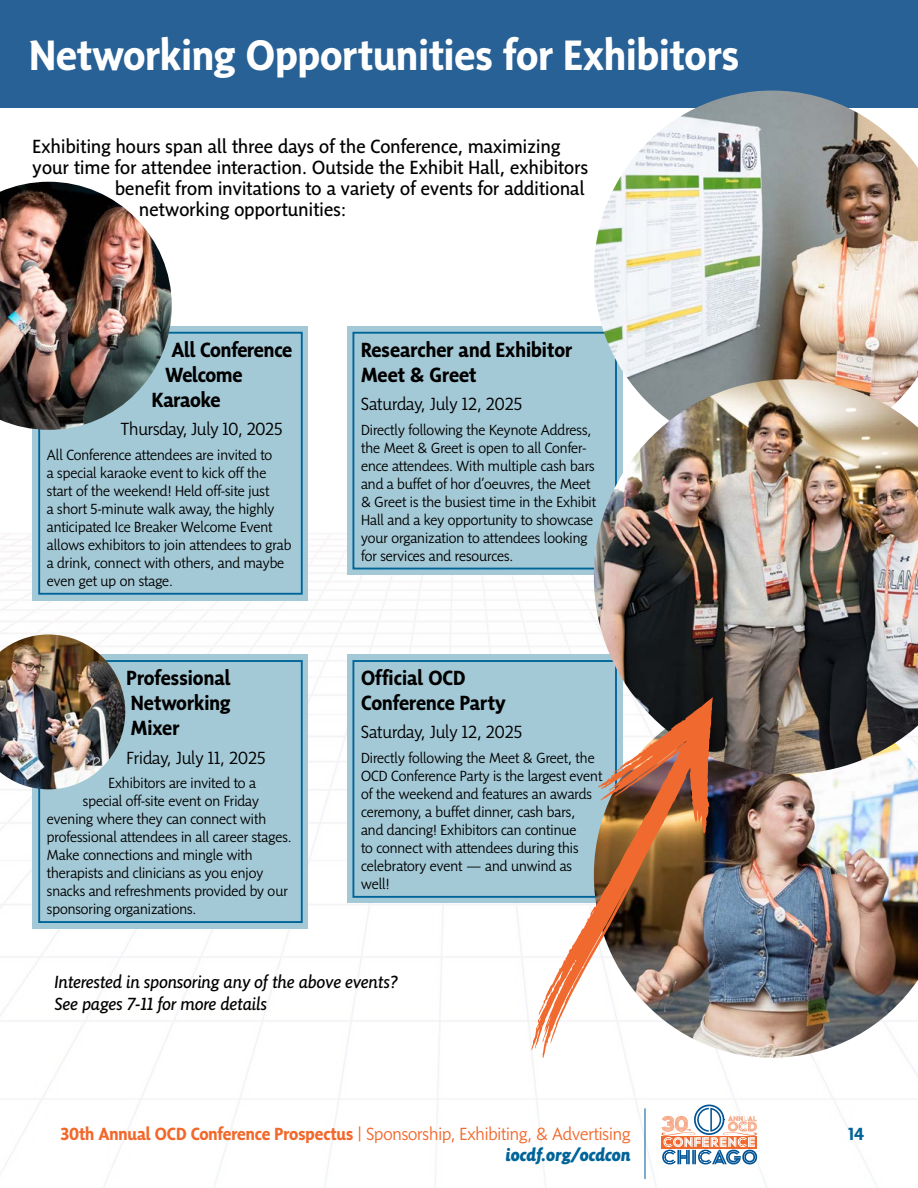
<style>
.page{position:relative;width:918px;height:1188px;background:#fff}
.page>*{position:absolute;margin:0;border:0;box-sizing:border-box;transform-origin:0 0}
.t1{font:700 46.5px "Sensibility";letter-spacing:-.005em;color:#fff}
.t2{font:700 43.5px "Sensibility";color:#fff}
.t3{font:700 21px/25.2px "Sensibility";color:#000}
.t4{font:19.5px "Sensibility";letter-spacing:.01em;color:#000}
.t5{font:300 18px "Sensibility";color:#000}
.t6{font:300 18px "Sensibility";letter-spacing:-.005em;color:#f2682b}
.t7{font:italic 18px/21.6px "Sensibility";color:#000}
.t8{font:italic 800 18px "Sensibility";color:#006499}
.t9{font:700 18px "Sense";color:#006499}
.t10{font:300 15px/18px "Sensibility";color:#000}
.s1{font-weight:700}
</style>
<div class="page">
<img style="left:0;top:497px;width:918px;height:691px">
<hr style="left:645px;top:1108px;width:1px;height:71px;background:#005494">
<svg style="left:662px;top:1105px;width:95px;height:59px"></svg>
<div style="left:0;top:0;width:918px;height:107px;background:#286195"></div>
<div style="left:33px;top:326px;width:275px;height:274px;background:#a4c9d6"></div>
<div style="left:38px;top:332px;width:265px;height:263px;border:2px solid #006499"></div>
<div style="left:347px;top:326px;width:276px;height:249px;background:#a4c9d6"></div>
<div style="left:352px;top:332px;width:265px;height:237px;border:2px solid #006499"></div>
<div style="left:347px;top:654px;width:276px;height:249px;background:#a4c9d6"></div>
<div style="left:352px;top:660px;width:265px;height:238px;border:2px solid #006499"></div>
<img style="left:0;top:182px;width:172px;height:248px">
<div style="left:33px;top:654px;width:275px;height:275px;background:#a4c9d6"></div>
<div style="left:38px;top:660px;width:265px;height:263px;border:2px solid #006499"></div>
<img style="left:0;top:634px;width:125px;height:155px">
<img style="left:713px;top:774px;width:205px;height:284px">
<img style="left:594px;top:91px;width:324px;height:288px">
<img style="left:594px;top:379px;width:324px;height:395px">
<img style="left:531px;top:697px;width:182px;height:361px">
<h2 class="t2" style="left:29px;top:31px;width:712px">Networking Opportunities for Exhibitors</h2>
<h1 class="t1" style="left:53px;top:47px;width:365px">Exhibit Booth Rates</h1>
<h3 class="t4" style="left:33px;top:135px;width:529px">Exhibiting hours span all three days of the Conference, maximizing</h3>
<h3 class="t4" style="left:33px;top:156px;width:557px">your time for attendee interaction. Outside the Exhibit Hall, exhibitors</h3>
<h3 class="t4" style="left:115px;top:177px;width:471px">benefit from invitations to a variety of events for additional</h3>
<h3 class="t4" style="left:139px;top:198px;width:208px">networking opportunities:</h3>
<h3 class="t3" style="left:171px;top:336px;width:122px">All Conference</h3>
<h3 class="t3" style="left:165px;top:362px;width:79px">Welcome</h3>
<h3 class="t3" style="left:152px;top:387px;width:70px">Karaoke</h3>
<p class="t5" style="left:120px;top:419px;width:164px">Thursday, July 10, 2025</p>
<p class="t10" style="left:47px;top:446px;width:246px">All Conference attendees are invited to<br>a special karaoke event to kick off the start of the weekend! Held off-site just<br>a short 5-minute walk away, the highly anticipated Ice Breaker Welcome Event allows exhibitors to join attendees to grab a drink, connect with others, and maybe even get up on stage.</p>
<h3 class="t3" style="left:126px;top:665px;width:106px;text-align:justify">Professional Networking Mixer</h3>
<p class="t5" style="left:126px;top:747px;width:141px">Friday, July 11, 2025</p>
<p class="t10" style="left:108px;top:774px;width:149px">Exhibitors are invited to a</p>
<p class="t10" style="left:83px;top:792px;width:178px">special off-site event on Friday</p>
<p class="t10" style="left:47px;top:810px;width:221px">evening where they can connect with</p>
<p class="t10" style="left:47px;top:828px;width:246px">professional attendees in all career stages.</p>
<p class="t10" style="left:47px;top:846px;width:207px">Make connections and mingle with</p>
<p class="t10" style="left:47px;top:864px;width:218px">therapists and clinicians as you enjoy</p>
<p class="t10" style="left:47px;top:882px;width:242px">snacks and refreshments provided by our</p>
<p class="t10" style="left:47px;top:900px;width:151px">sponsoring organizations.</p>
<h3 class="t3" style="left:361px;top:336px;width:213px">Researcher and Exhibitor<br>Meet &amp; Greet</h3>
<p class="t5" style="left:361px;top:394px;width:163px">Saturday, July 12, 2025</p>
<p class="t10" style="left:361px;top:420px;width:237px">Directly following the Keynote Address, the Meet &amp; Greet is open to all Confer&shy;ence attendees. With multiple cash bars and a buffet of hor d’oeuvres, the Meet &amp; Greet is the busiest time in the Exhibit Hall and a key opportunity to showcase your organization to attendees looking for services and resources.</p>
<h3 class="t3" style="left:361px;top:665px;width:146px">Official OCD<br>Conference Party</h3>
<p class="t5" style="left:361px;top:722px;width:163px">Saturday, July 12, 2025</p>
<p class="t10" style="left:361px;top:749px;width:243px">Directly following the Meet &amp; Greet, the OCD Conference Party is the largest event of the weekend and features an awards ceremony, a buffet dinner, cash bars,<br>and dancing! Exhibitors can continue<br>to connect with attendees during this celebratory event — and unwind as well!</p>
<p class="t7" style="left:54px;top:971px;width:345px">Interested in sponsoring any of the above events?<br>See pages 7-11 for more details</p>
<p class="t6" style="left:60px;top:1123px;width:571px"><span class="s1">30th Annual OCD Conference Prospectus</span> | Sponsorship, Exhibiting, &amp; Advertising</p>
<p class="t9" style="left:849px;top:1123px;width:17px">14</p>
<p class="t8" style="left:505px;top:1145px;width:127px">iocdf.org/ocdcon</p>
</div>
